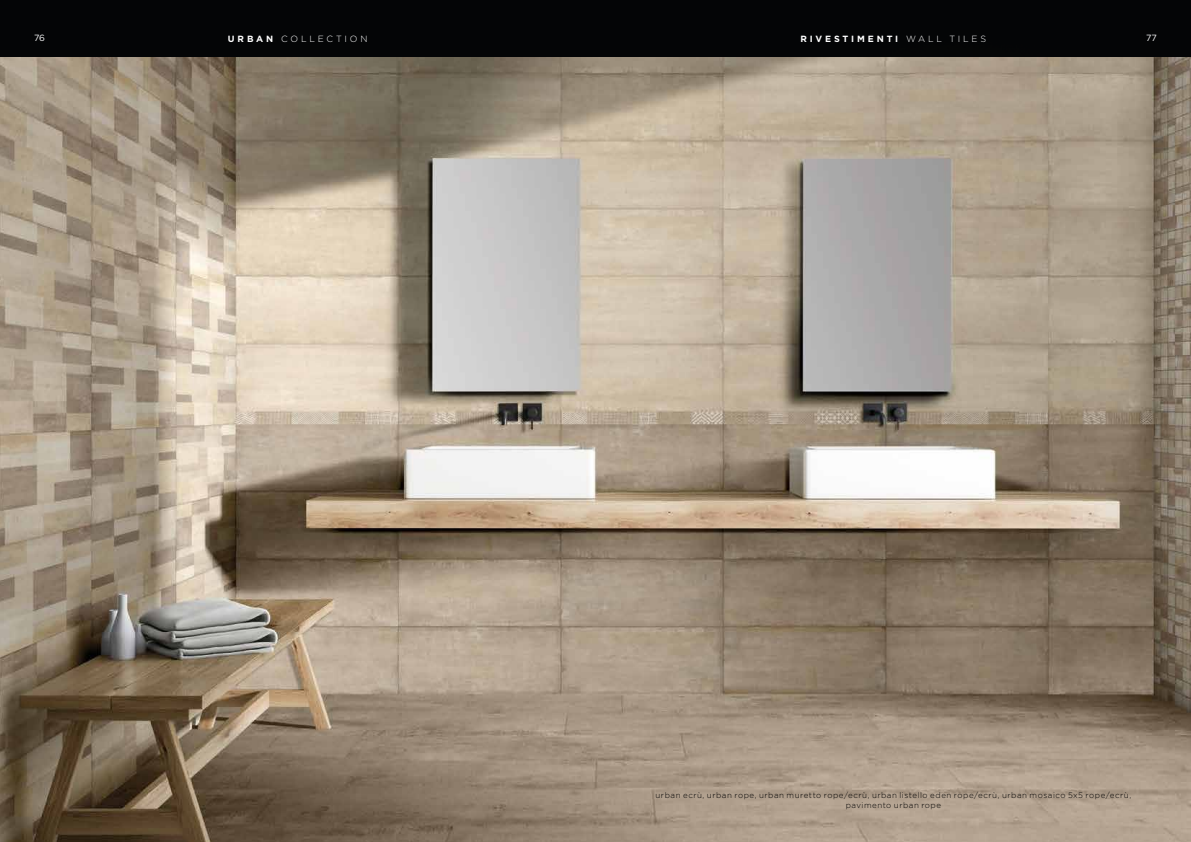
<style>
.page{position:relative;width:1191px;height:842px;background:#fff}
.page>*{position:absolute;margin:0;border:0;box-sizing:border-box;transform-origin:0 0}
.t1{font:700 9px "Gotham";letter-spacing:.315em;color:#fff}
.t2{font:300 9px "Gotham";letter-spacing:.315em;color:#fff}
.t3{font:9px "Gotham";color:#fff}
.t4{font:300 8px/9.6px "Gotham";letter-spacing:.065em;color:#000;text-align:center}
.s1{font-weight:700}
.s2{font-weight:300}
</style>
<div class="page">
<img style="left:0;top:57px;width:1191px;height:785px">
<div style="left:0;top:0;width:1191px;height:57px;background:#0a0b0b"></div>
<p class="t3" style="left:34px;top:32px;width:13px">76</p>
<p class="t2" style="left:228px;top:33px;width:141px"><span class="s1">URBAN</span> COLLECTION</p>
<p class="t1" style="left:800px;top:33px;width:187px">RIVESTIMENTI <span class="s2">WALL TILES</span></p>
<p class="t3" style="left:1146px;top:32px;width:12px">77</p>
<p class="t4" style="left:655px;top:790px;width:477px">urban ecrù, urban rope, urban muretto rope/ecrù, urban listello eden rope/ecrù, urban mosaico 5x5 rope/ecrù, pavimento urban rope</p>
</div>
